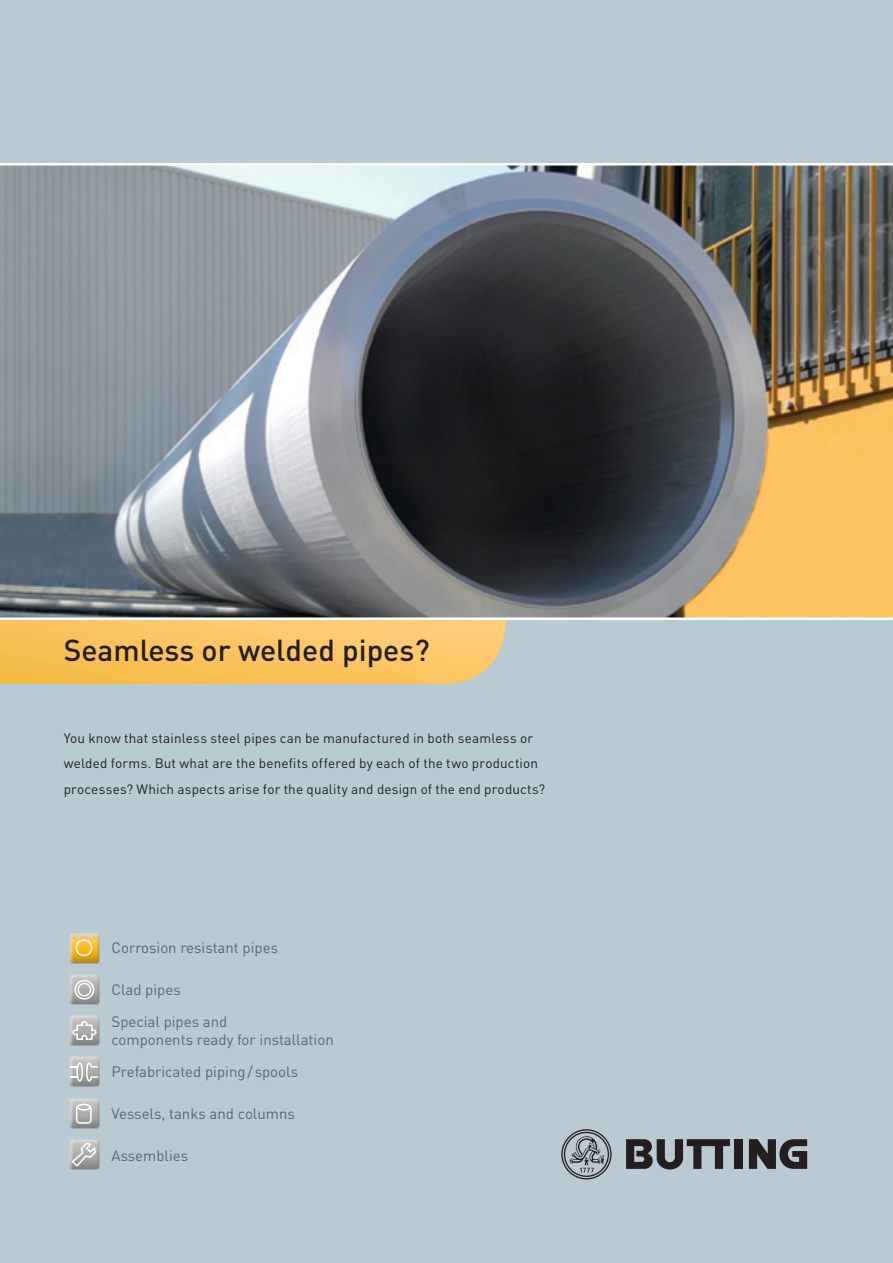
<style>
.page{position:relative;width:893px;height:1263px;background:#bacad3}
.page>*{position:absolute;margin:0;border:0;box-sizing:border-box;transform-origin:0 0}
.t1{font:500 30px "DIN";color:#231f20}
.t2{font:15px/18px "DIN";color:#5b686b}
.t3{font:13.5px/25.5px "DIN";letter-spacing:.01em;color:#231f20}
</style>
<div class="page">
<div style="left:734px;top:1139px;width:8px;height:30px;background:#231f20"></div>
<svg style="left:749px;top:1139px;width:58px;height:30px"></svg>
<svg style="left:626px;top:1139px;width:104px;height:30px"></svg>
<svg style="left:561px;top:1129px;width:51px;height:50px"></svg>
<img style="left:69px;top:933px;width:31px;height:31px">
<svg style="left:76px;top:939px;width:16px;height:17px"></svg>
<img style="left:69px;top:1098px;width:31px;height:31px">
<svg style="left:76px;top:1104px;width:16px;height:20px"></svg>
<img style="left:69px;top:974px;width:31px;height:31px">
<svg style="left:74px;top:980px;width:20px;height:19px"></svg>
<img style="left:69px;top:1015px;width:31px;height:31px">
<svg style="left:73px;top:1021px;width:24px;height:19px"></svg>
<img style="left:69px;top:1139px;width:31px;height:31px">
<img style="left:69px;top:1056px;width:31px;height:31px">
<svg style="left:70px;top:1062px;width:28px;height:20px"></svg>
<svg style="left:72px;top:1142px;width:24px;height:24px"></svg>
<img style="left:0;top:620px;width:506px;height:64px">
<svg style="left:0;top:163px;width:893px;height:457px;background:#797974"></svg>
<h1 class="t1" style="left:64px;top:630px;width:367px">Seamless or welded pipes?</h1>
<p class="t3" style="left:64px;top:725px;width:483px">You know that stainless steel pipes can be manufactured in both seamless or welded forms. But what are the benefits offered by each of the two production processes? Which aspects arise for the quality and design of the end products?</p>
<p class="t2" style="left:112px;top:939px;width:168px">Corrosion resistant pipes</p>
<p class="t2" style="left:112px;top:981px;width:71px">Clad pipes</p>
<p class="t2" style="left:112px;top:1013px;width:224px">Special pipes and<br>components ready for installation</p>
<p class="t2" style="left:112px;top:1063px;width:188px">Prefabricated piping / spools</p>
<p class="t2" style="left:112px;top:1104px;width:185px">Vessels, tanks and columns</p>
<p class="t2" style="left:112px;top:1146px;width:78px">Assemblies</p>
</div>
